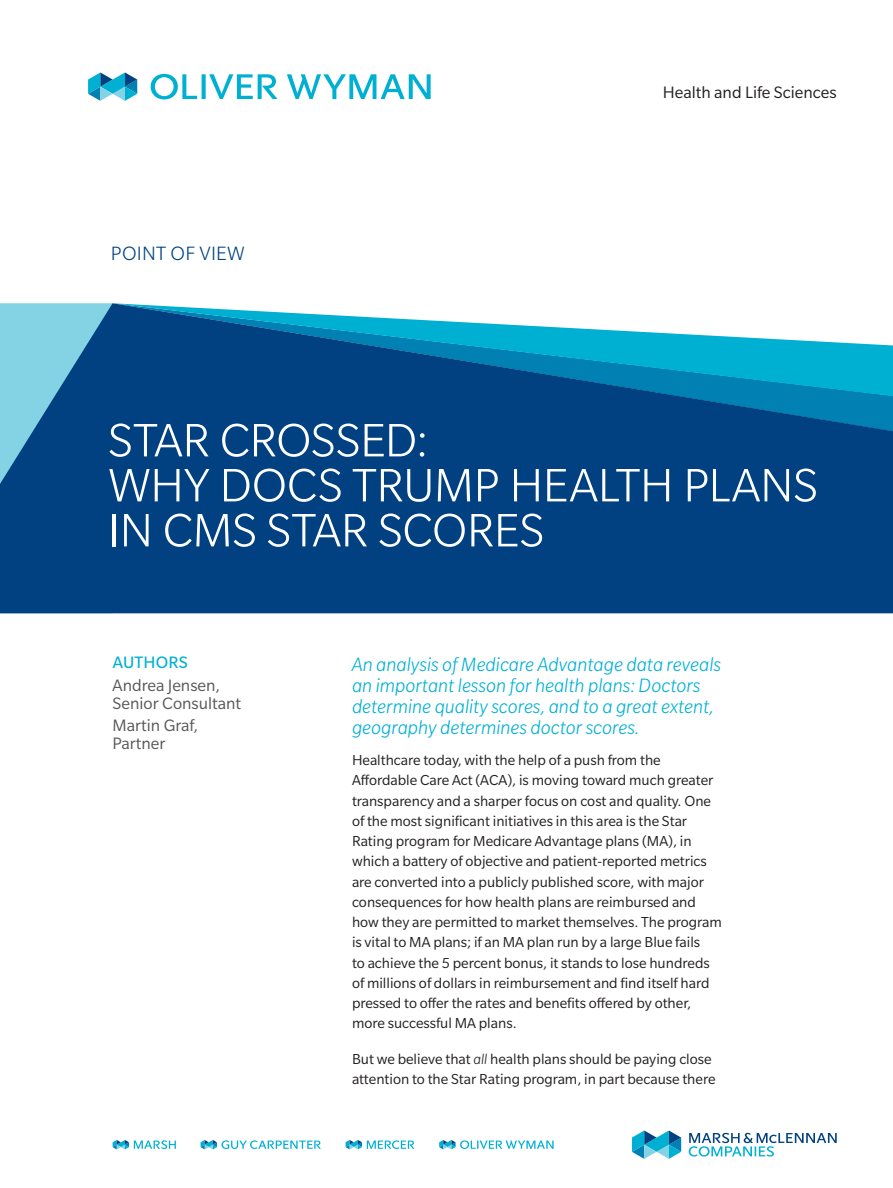
<style>
.page{position:relative;width:893px;height:1188px;background:#fff}
.page>*{position:absolute;margin:0;border:0;box-sizing:border-box;transform-origin:0 0}
.t1{font:300 51px/45px "Slate Pro";letter-spacing:-.01em;color:#fff}
.Heading3{font:italic 300 21px/21.3px "Slate Pro";color:#00b0d3}
.t2{font:300 21px "Slate Pro";letter-spacing:.01em;color:#014181}
.t3{font:18px/18px "Slate Pro";color:#57585a}
.t4{font:18px "Slate Pro";color:#231f20}
.t5{font:18px "Slate Pro";letter-spacing:.01em;color:#00b0d3}
.t6{font:15.75px/20.2px "Slate Pro";color:#231f20}
.s1{font-weight:300;font-style:italic}
</style>
<div class="page">
<svg style="left:0;top:303px;width:893px;height:310px;background:#155c94"></svg>
<svg style="left:88px;top:72px;width:49px;height:29px"></svg>
<svg style="left:287px;top:74px;width:144px;height:25px"></svg>
<svg style="left:151px;top:74px;width:126px;height:25px"></svg>
<svg style="left:689px;top:1133px;width:148px;height:24px"></svg>
<svg style="left:632px;top:1130px;width:49px;height:29px"></svg>
<svg style="left:113px;top:1140px;width:63px;height:9px"></svg>
<svg style="left:201px;top:1140px;width:120px;height:9px"></svg>
<svg style="left:346px;top:1140px;width:68px;height:9px"></svg>
<svg style="left:439px;top:1140px;width:115px;height:9px"></svg>
<p class="t2" style="left:111px;top:242px;width:135px">POINT OF VIEW</p>
<p class="t4" style="left:663px;top:83px;width:175px">Health and Life Sciences</p>
<p class="t1" style="left:108px;top:418px;width:711px">STAR CROSSED:<br>WHY DOCS TRUMP HEALTH PLANS<br>IN CMS STAR SCORES</p>
<p class="t5" style="left:113px;top:653px;width:77px">AUTHORS</p>
<p class="t3" style="left:113px;top:676px;width:130px">Andrea Jensen,<br>Senior Consultant</p>
<p class="t3" style="left:113px;top:717px;width:87px">Martin Graf,<br>Partner</p>
<p class="Heading3" style="left:352px;top:653px;width:371px">An analysis of Medicare Advantage data reveals an important lesson for health plans: Doctors determine quality scores, and to a great extent, geography determines doctor scores.</p>
<p class="t6" style="left:352px;top:750px;width:371px">Healthcare today, with the help of a push from the Affordable Care Act (ACA), is moving toward much greater transparency and a sharper focus on cost and quality. One of the most significant initiatives in this area is the Star Rating program for Medicare Advantage plans (MA), in which a battery of objective and patient-reported metrics are converted into a publicly published score, with major consequences for how health plans are reimbursed and how they are permitted to market themselves. The program is vital to MA plans; if an MA plan run by a large Blue fails<br>to achieve the 5 percent bonus, it stands to lose hundreds of millions of dollars in reimbursement and find itself hard pressed to offer the rates and benefits offered by other, more successful MA plans.</p>
<p class="t6" style="left:352px;top:1048px;width:365px">But we believe that <span class="s1">all</span> health plans should be paying close attention to the Star Rating program, in part because there</p>
</div>
